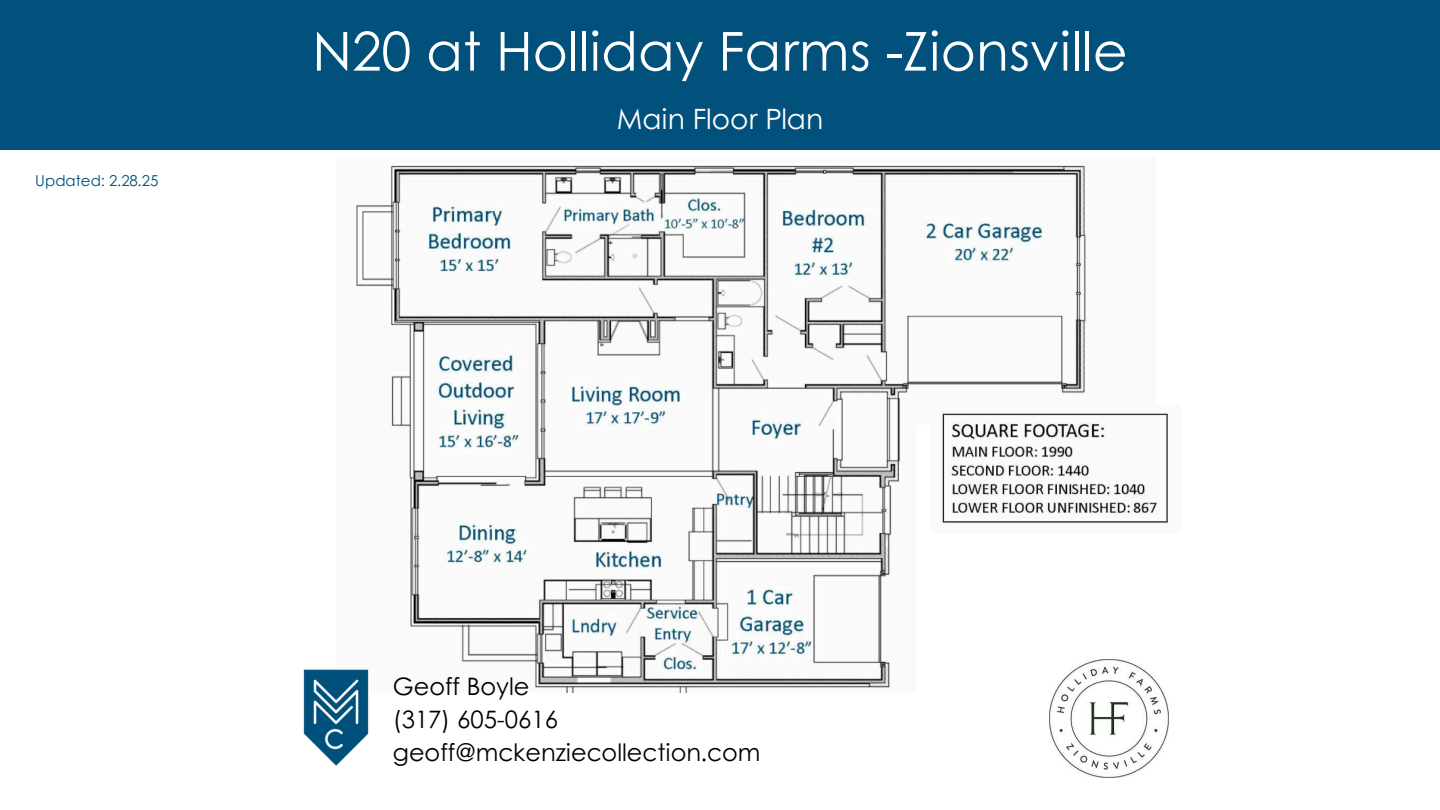
<style>
.page{position:relative;width:1440px;height:810px;background:#fff}
.page>*{position:absolute;margin:0;border:0;box-sizing:border-box;transform-origin:0 0}
.t1{font:53.7px "Century Gothic";color:#fff}
.t2{font:28px "Century Gothic";color:#fff}
.t3{font:24px/33px "Century Gothic";color:#000}
.t4{font:15px "Century Gothic";color:#01517c}
</style>
<div class="page">
<div style="left:0;top:0;width:1440px;height:149px;background:#01517c"></div>
<img style="left:336px;top:165px;width:751px;height:528px">
<div style="left:916px;top:425px;width:280px;height:369px;background:#fff"></div>
<img style="left:932px;top:405px;width:237px;height:119px">
<img style="left:303px;top:670px;width:67px;height:96px">
<img style="left:1050px;top:659px;width:118px;height:119px">
<h2 class="t4" style="left:35px;top:169px;width:125px">Updated: 2.28.25</h2>
<h1 class="t1" style="left:312px;top:10px;width:817px">N20 at Holliday Farms -Zionsville</h1>
<p class="t2" style="left:617px;top:98px;width:208px">Main Floor Plan</p>
<p class="t3" style="left:393px;top:669px;width:369px">Geoff Boyle<br>(317) 605-0616 geoff@mckenziecollection.com</p>
</div>
